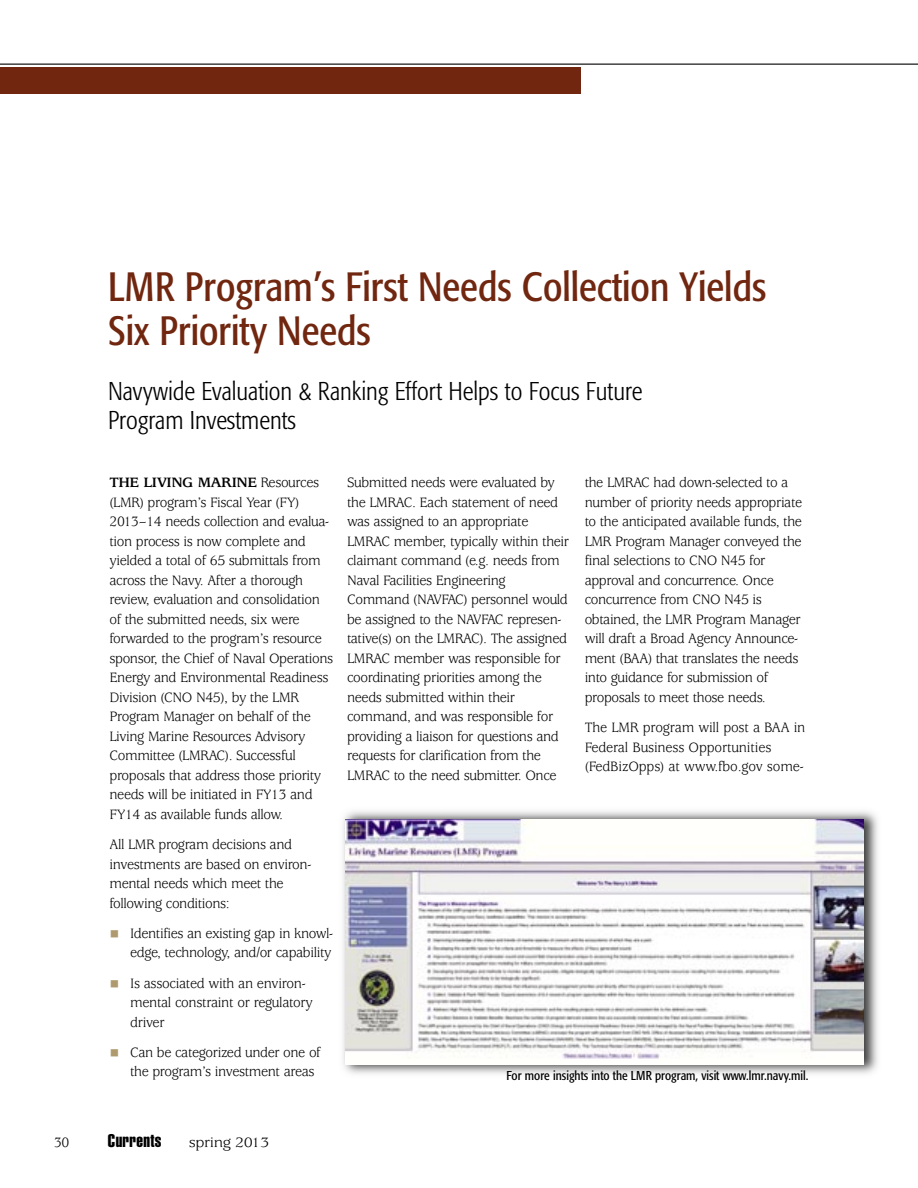
<style>
.page{position:relative;width:918px;height:1188px;background:#fff}
.page>*{position:absolute;margin:0;border:0;box-sizing:border-box;transform-origin:0 0}
.t1{font:condensed 40.5px/43.5px "Formata";color:#70260f}
.t2{font:300 condensed 25.5px/28.5px "Formata";color:#000}
.t3{font:18px "Helvetica Extra Compressed";letter-spacing:.02em;color:#000;scale:1.1 1}
.t4{font:15px/19.5px "Usherwood";letter-spacing:-.03em;color:#000;scale:.95 1}
.t5{font:15px/19.5px "Usherwood";letter-spacing:-.01em;color:#000;scale:.95 1}
.t6{font:15px "Usherwood";letter-spacing:-.03em;color:#000;scale:1.1 1}
.t7{font:condensed 12.75px "Formata";color:#000}
.s1{font-weight:700}
</style>
<div class="page">
<hr style="left:0;top:64px;width:918px;height:1px;background:#000">
<div style="left:0;top:67px;width:580px;height:27px;background:#70260f"></div>
<img style="left:343px;top:811px;width:535px;height:263px">
<img style="left:346px;top:819px;width:518px;height:246px">
<h1 class="t1" style="left:108px;top:268px;width:660px">LMR Program’s First Needs Collection Yields<br>Six Priority Needs</h1>
<h2 class="t2" style="left:108px;top:379px;width:536px">Navywide Evaluation &amp; Ranking Effort Helps to Focus Future<br>Program Investments</h2>
<p class="t4" style="left:109px;top:474px;width:237px"><span class="s1">THE LIVING MARINE</span> Resources (LMR) program’s Fiscal Year (FY)<br>2013–14 needs collection and evalua&shy;tion process is now complete and yielded a total of 65 submittals from across the Navy. After a thorough review, evaluation and consolidation of the submitted needs, six were forwarded to the program’s resource sponsor, the Chief of Naval Operations Energy and Environmental Readiness Division (CNO N45), by the LMR Program Manager on behalf of the Living Marine Resources Advisory Committee (LMRAC). Successful proposals that address those priority needs will be initiated in FY13 and FY14 as available funds allow.</p>
<p class="t4" style="left:110px;top:836px;width:214px">All LMR program decisions and investments are based on environ&shy;mental needs which meet the following conditions:</p>
<p class="t4" style="left:130px;top:925px;width:215px">Identifies an existing gap in knowl&shy;edge, technology, and/or capability</p>
<p class="t4" style="left:130px;top:975px;width:194px">Is associated with an environ&shy;mental constraint or regula tory driver</p>
<p class="t4" style="left:130px;top:1044px;width:202px">Can be categorized under one of the program’s investment areas</p>
<p class="t4" style="left:347px;top:474px;width:235px">Submitted needs were evaluated by the LMRAC. Each statement of need was assigned to an appropriate LMRAC member, typically within their claimant command (e.g. needs from Naval Facilities Engineering Command (NAVFAC) personnel would be assigned to the NAVFAC represen&shy;tative(s) on the LMRAC). The assigned LMRAC member was responsible for coordinating priorities among the needs submitted within their command, and was responsible for providing a liaison for questions and requests for clarification from the LMRAC to the need submitter. Once</p>
<p class="t4" style="left:585px;top:474px;width:230px">the LMRAC had down-selected to a number of priority needs appropriate to the anticipated available funds, the LMR Program Manager conveyed the final selections to CNO N45 for approval and concurrence. Once concurrence from CNO N45 is obtained, the LMR Program Manager will draft a Broad Agency Announce&shy;ment (BAA) that translates the needs into guidance for submission of proposals to meet those needs.</p>
<p class="t5" style="left:585px;top:719px;width:234px">The LMR program will post a BAA in<br>Federal Business Opportunities (FedBizOpps) at www.fbo.gov some-</p>
<p class="t7" style="left:506px;top:1070px;width:304px">For more insights into the LMR program, visit www.lmr.navy.mil.</p>
<p class="t4" style="left:54px;top:1134px;width:18px">30</p>
<p class="t3" style="left:108px;top:1134px;width:50px">Currents</p>
<p class="t6" style="left:189px;top:1137px;width:75px">spring 2013</p>
</div>
